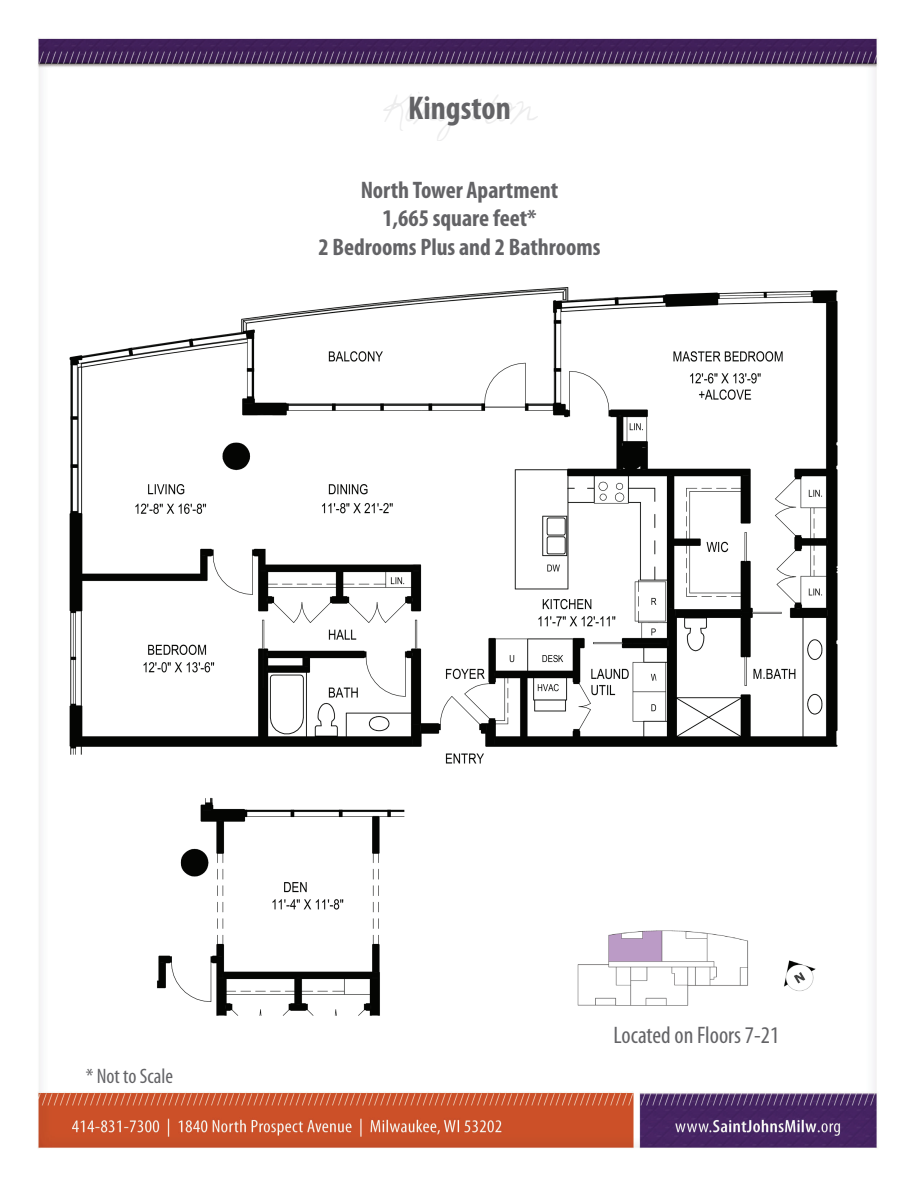
<style>
.page{position:relative;width:918px;height:1188px;background:#fff}
.page>*{position:absolute;margin:0;border:0;box-sizing:border-box;transform-origin:0 0}
.t1{font:37.5px "Sunshine In My Soul";color:#636366}
.t2{font:700 condensed 33px "Myriad Pro";color:#636366}
.t3{font:700 condensed 24px/28.8px "Myriad Pro";color:#636366;text-align:center}
.t4{font:condensed 24px "Myriad Pro";color:#636366}
.t5{font:condensed 21px "Myriad Pro";color:#636366}
</style>
<div class="page">
<img style="left:38px;top:38px;width:840px;height:1111px">
<img style="left:58px;top:256px;width:803px;height:530px">
<img style="left:570px;top:930px;width:258px;height:76px">
<img style="left:140px;top:775px;width:272px;height:273px">
<h1 class="t1" style="left:384px;top:86px;width:153px">Kingston</h1>
<h2 class="t2" style="left:408px;top:87px;width:104px">Kingston</h2>
<p class="t3" style="left:318px;top:175px;width:284px">North Tower Apartment<br>1,665 square feet*<br>2 Bedrooms Plus and 2 Bathrooms</p>
<p class="t5" style="left:86px;top:1063px;width:89px">* Not to Scale</p>
<p class="t4" style="left:614px;top:1020px;width:167px">Located on Floors 7-21</p>
</div>
